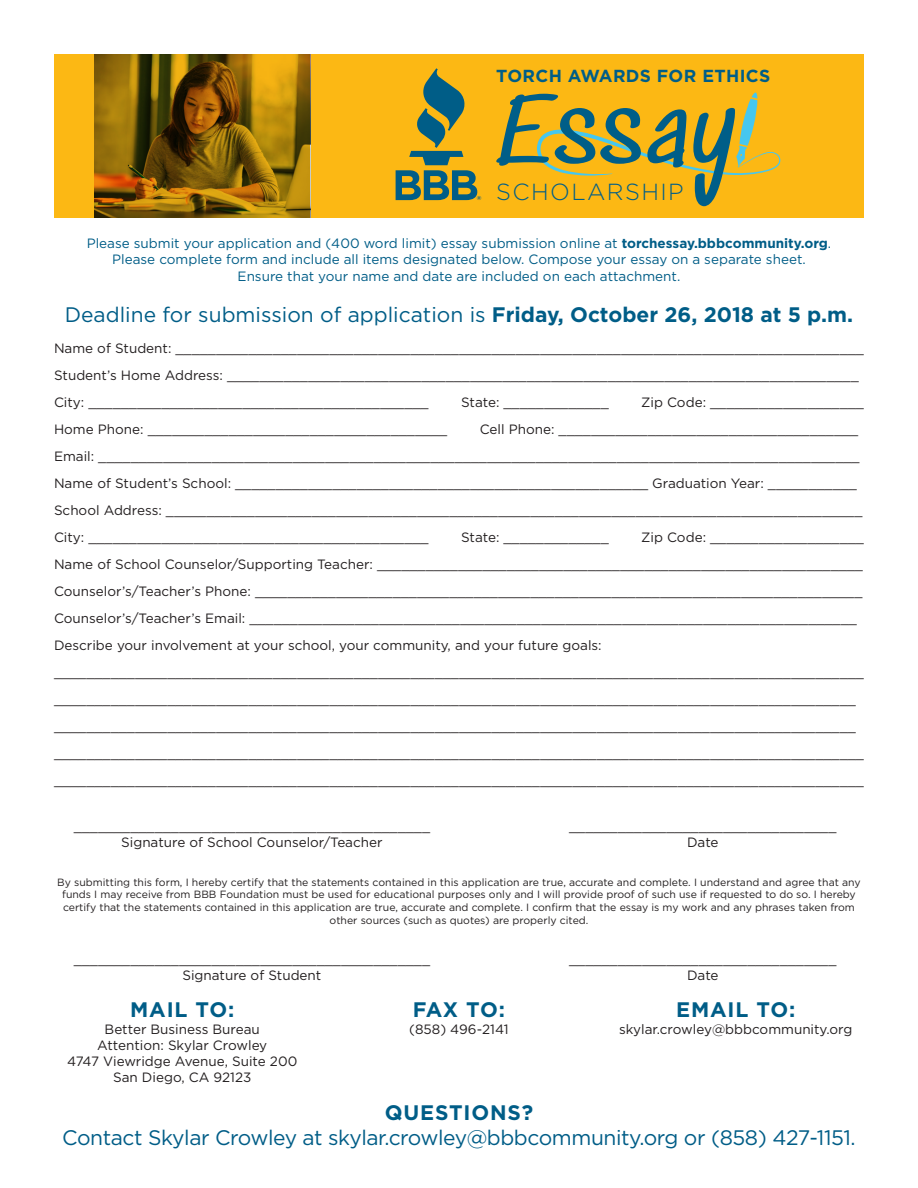
<style>
.page{position:relative;width:918px;height:1188px;background:#fff}
.page>*{position:absolute;margin:0;border:0;box-sizing:border-box;transform-origin:0 0}
.t1{font:88.8px "Sedgwick Ave";letter-spacing:.015em;color:#005e88}
.t2{font:300 23.25px "Gotham";letter-spacing:.06em;color:#005e88}
.t3{font:21px "Gotham";letter-spacing:-.02em;color:#005d87}
.t4{font:21px "Gotham";color:#005d87}
.t5{font:700 21px "Gotham";letter-spacing:.04em;color:#005d87}
.t6{font:700 17.4px "Gotham";letter-spacing:.02em;color:#005e88}
.t7{font:13.5px/27px "Gotham";color:#231f20}
.t8{font:13.5px/16.2px "Gotham";color:#005d87;text-align:center}
.t9{font:10.5px/12.6px "Gotham";color:#231f20;text-align:center}
.t10{font:700 5.7px "Gotham";color:#005d87}
.s1{font-weight:700}
</style>
<div class="page">
<div style="left:310px;top:54px;width:554px;height:163px;background:#fcb814"></div>
<div style="left:54px;top:54px;width:40px;height:163px;background:#fcb814"></div>
<svg style="left:94px;top:54px;width:216px;height:163px;background:#886109"></svg>
<svg style="left:396px;top:68px;width:81px;height:132px"></svg>
<svg style="left:537px;top:92px;width:243px;height:84px"></svg>
<p class="t6" style="left:496px;top:66px;width:275px">TORCH AWARDS FOR ETHICS</p>
<p class="t1" style="left:498px;top:85px;width:242px">Essay</p>
<p class="t2" style="left:496px;top:179px;width:189px">SCHOLARSHIP</p>
<p class="t8" style="left:87px;top:235px;width:746px">Please submit your application and (400 word limit) essay submission online at <span class="s1">torchessay.bbbcommunity.org</span>.<br>Please complete form and include all items designated below. Compose your essay on a separate sheet.<br>Ensure that your name and date are included on each attachment.</p>
<p class="t4" style="left:65px;top:303px;width:790px">Deadline for submission of application is <span class="s1">Friday, October 26, 2018 at 5 p.m.</span></p>
<p class="t7" style="left:54px;top:335px;width:812px">Name of Student: _____________________________________________________________________________________</p>
<p class="t7" style="left:54px;top:362px;width:806px">Student’s Home Address: ______________________________________________________________________________</p>
<p class="t7" style="left:54px;top:389px;width:376px">City: __________________________________________</p>
<p class="t7" style="left:461px;top:389px;width:149px">State: _____________</p>
<p class="t7" style="left:641px;top:389px;width:224px">Zip Code: ___________________</p>
<p class="t7" style="left:54px;top:416px;width:395px">Home Phone: _____________________________________</p>
<p class="t7" style="left:480px;top:416px;width:380px">Cell Phone: _____________________________________</p>
<p class="t7" style="left:54px;top:443px;width:807px">Email: ______________________________________________________________________________________________</p>
<p class="t7" style="left:54px;top:470px;width:805px">Name of Student’s School: ___________________________________________________ Graduation Year: ___________</p>
<p class="t7" style="left:54px;top:497px;width:810px">School Address: ______________________________________________________________________________________</p>
<p class="t7" style="left:54px;top:524px;width:376px">City: __________________________________________</p>
<p class="t7" style="left:461px;top:524px;width:149px">State: _____________</p>
<p class="t7" style="left:641px;top:524px;width:224px">Zip Code: ___________________</p>
<p class="t7" style="left:54px;top:551px;width:811px">Name of School Counselor/Supporting Teacher: ____________________________________________________________</p>
<p class="t7" style="left:54px;top:578px;width:810px">Counselor’s/Teacher’s Phone: ___________________________________________________________________________</p>
<p class="t7" style="left:54px;top:605px;width:804px">Counselor’s/Teacher’s Email: ___________________________________________________________________________</p>
<p class="t7" style="left:54px;top:632px;width:549px">Describe your involvement at your school, your community, and your future goals:</p>
<p class="t7" style="left:54px;top:659px;width:811px">____________________________________________________________________________________________________ ___________________________________________________________________________________________________ ___________________________________________________________________________________________________ ____________________________________________________________________________________________________ ____________________________________________________________________________________________________</p>
<p class="t10" style="left:477px;top:195px;width:6px">®</p>
<p class="t7" style="left:74px;top:813px;width:358px">____________________________________________</p>
<p class="t7" style="left:121px;top:829px;width:263px">Signature of School Counselor/Teacher</p>
<p class="t7" style="left:569px;top:813px;width:269px">_________________________________</p>
<p class="t7" style="left:687px;top:829px;width:33px">Date</p>
<p class="t9" style="left:57px;top:876px;width:805px">By submitting this form, I hereby certify that the statements contained in this application are true, accurate and complete. I understand and agree that any funds I may receive from BBB Foundation must be used for educational purposes only and I will provide proof of such use if requested to do so. I hereby certify that the statements contained in this application are true, accurate and complete. I confirm that the essay is my work and any phrases taken from other sources (such as quotes) are properly cited.</p>
<p class="t7" style="left:74px;top:946px;width:358px">____________________________________________</p>
<p class="t7" style="left:182px;top:962px;width:140px">Signature of Student</p>
<p class="t7" style="left:569px;top:946px;width:269px">_________________________________</p>
<p class="t7" style="left:687px;top:962px;width:33px">Date</p>
<p class="t5" style="left:130px;top:998px;width:106px">MAIL TO:</p>
<p class="t7" style="left:105px;top:1015px;width:157px">Better Business Bureau</p>
<p class="t7" style="left:97px;top:1032px;width:172px">Attention: Skylar Crowley</p>
<p class="t7" style="left:67px;top:1048px;width:232px">4747 Viewridge Avenue, Suite 200</p>
<p class="t7" style="left:113px;top:1064px;width:140px">San Diego, CA 92123</p>
<p class="t5" style="left:413px;top:998px;width:94px">FAX TO:</p>
<p class="t7" style="left:409px;top:1015px;width:101px">(858) 496-2141</p>
<p class="t5" style="left:676px;top:998px;width:121px">EMAIL TO:</p>
<p class="t7" style="left:619px;top:1015px;width:235px">skylar.crowley@bbbcommunity.org</p>
<p class="t5" style="left:385px;top:1100px;width:150px">QUESTIONS?</p>
<p class="t3" style="left:62px;top:1126px;width:795px">Contact Skylar Crowley at skylar.crowley@bbbcommunity.org or (858) 427-1151.</p>
</div>
